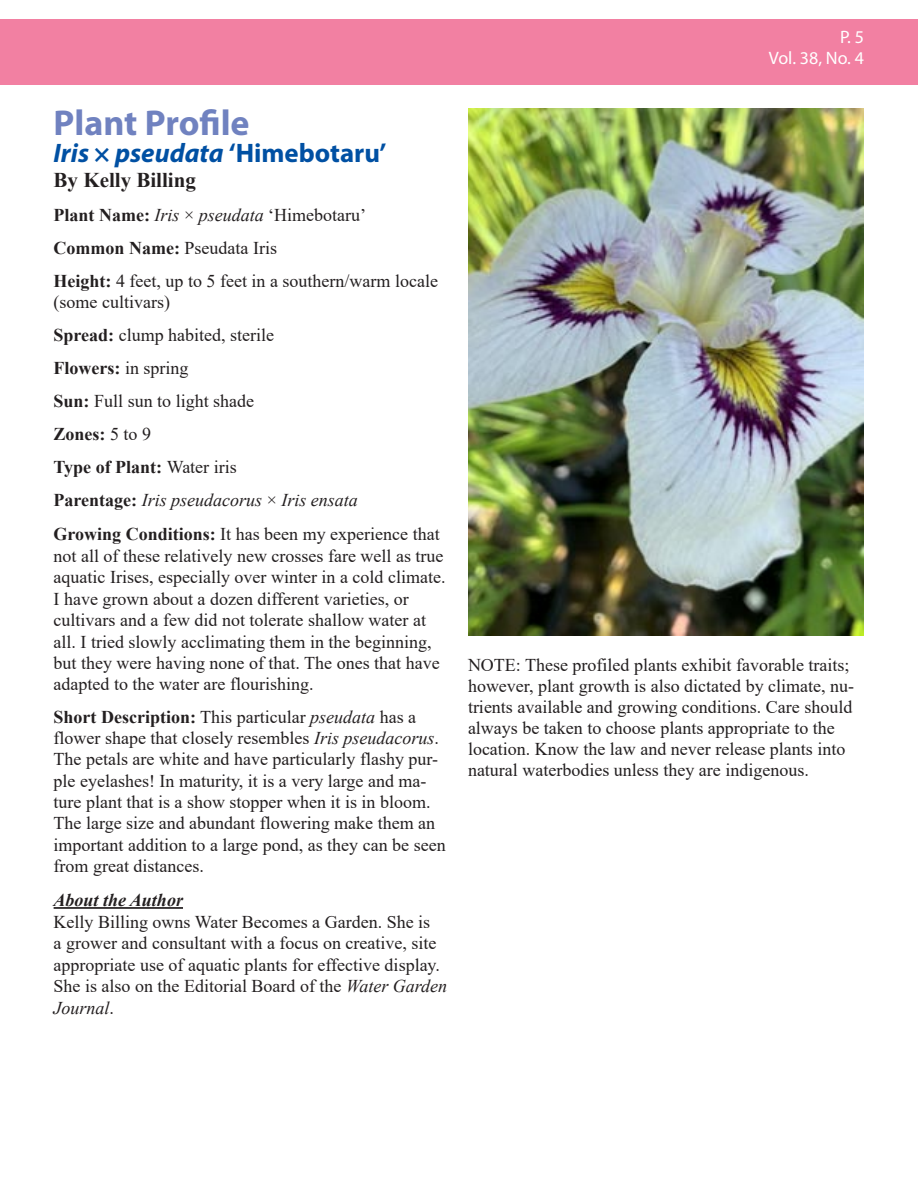
<style>
.page{position:relative;width:918px;height:1188px;background:#fff}
.page>*{position:absolute;margin:0;border:0;box-sizing:border-box;transform-origin:0 0}
.t1{font:700 36px "Myriad Pro";color:#7082c0}
.t2{font:italic 700 26.85px "Myriad Pro";color:#0050a3}
.t3{font:700 21px "Times New Roman";color:#231f20}
.t4{font:18px/21.5px "Times New Roman";color:#231f20}
.t5{font:700 18px "Times New Roman";color:#231f20}
.t6{font:italic 18px "Times New Roman";color:#231f20}
.t7{font:18px "Myriad Pro";color:#fff}
.t8{font:italic 700 18px "Times New Roman";color:#231f20}
.s1{font-style:normal}
.s2{font-weight:700}
.s3{font-style:italic}
.s4{font-weight:400}
.s5{font-weight:700;font-style:normal}
</style>
<div class="page">
<div style="left:0;top:19px;width:918px;height:66px;background:#f280a2"></div>
<hr style="left:54px;top:907px;width:129px;height:2px;background:#231f20">
<img style="left:468px;top:108px;width:396px;height:528px">
<p class="t1" style="left:54px;top:103px;width:198px">Plant Profile</p>
<p class="t2" style="left:54px;top:138px;width:334px">Iris × pseudata <span class="s1">‘Himebotaru’</span></p>
<p class="t3" style="left:54px;top:165px;width:144px">By Kelly Billing</p>
<p class="t4" style="left:54px;top:203px;width:314px"><span class="s2">Plant Name:</span> <span class="s3">Iris</span> × <span class="s3">pseudata</span> ‘Himebotaru’</p>
<p class="t4" style="left:54px;top:236px;width:225px"><span class="s2">Common Name:</span> Pseudata Iris</p>
<p class="t4" style="left:54px;top:270px;width:386px;line-height:21px"><span class="s2">Height:</span> 4 feet, up to 5 feet in a southern/warm locale (some cultivars)</p>
<p class="t4" style="left:54px;top:323px;width:222px"><span class="s2">Spread:</span> clump habited, sterile</p>
<p class="t5" style="left:54px;top:355px;width:136px">Flowers: <span class="s4">in spring</span></p>
<p class="t4" style="left:54px;top:389px;width:202px"><span class="s2">Sun:</span> Full sun to light shade</p>
<p class="t5" style="left:54px;top:421px;width:99px">Zones: <span class="s4">5 to 9</span></p>
<p class="t5" style="left:54px;top:454px;width:185px">Type of Plant: <span class="s4">Water iris</span></p>
<p class="t6" style="left:54px;top:488px;width:306px"><span class="s5">Parentage:</span> Iris pseudacorus <span class="s1">×</span> Iris ensata</p>
<p class="t4" style="left:54px;top:523px;width:393px"><span class="s2">Growing Conditions:</span> It has been my experience that not all of these relatively new crosses fare well as true aquatic Irises, especially over winter in a cold climate.<br>I have grown about a dozen different varieties, or cultivars and a few did not tolerate shallow water at all. I tried slowly acclimating them in the beginning, but they were having none of that. The ones that have adapted to the water are flourishing.</p>
<p class="t4" style="left:54px;top:706px;width:394px"><span class="s2">Short Description:</span> This particular <span class="s3">pseudata</span> has a flower shape that closely resembles <span class="s3">Iris pseudacorus</span>.<br>The petals are white and have particularly flashy pur&shy;ple eyelashes! In maturity, it is a very large and ma&shy;ture plant that is a show stopper when it is in bloom.<br>The large size and abundant flowering make them an important addition to a large pond, as they can be seen from great distances.</p>
<p class="t8" style="left:54px;top:887px;width:131px">About the Author</p>
<p class="t4" style="left:54px;top:910px;width:395px">Kelly Billing owns Water Becomes a Garden. She is<br>a grower and consultant with a focus on creative, site appropriate use of aquatic plants for effective display.<br>She is also on the Editorial Board of the <span class="s3">Water Garden Journal</span>.</p>
<p class="t7" style="left:840px;top:27px;width:25px">P. 5</p>
<p class="t7" style="left:769px;top:48px;width:97px">Vol. 38, No. 4</p>
<p class="t4" style="left:468px;top:654px;width:388px;line-height:21px">NOTE: These profiled plants exhibit favorable traits; however, plant growth is also dictated by climate, nu&shy;trients available and growing conditions. Care should always be taken to choose plants appropriate to the location. Know the law and never release plants into natural waterbodies unless they are indigenous.</p>
</div>
